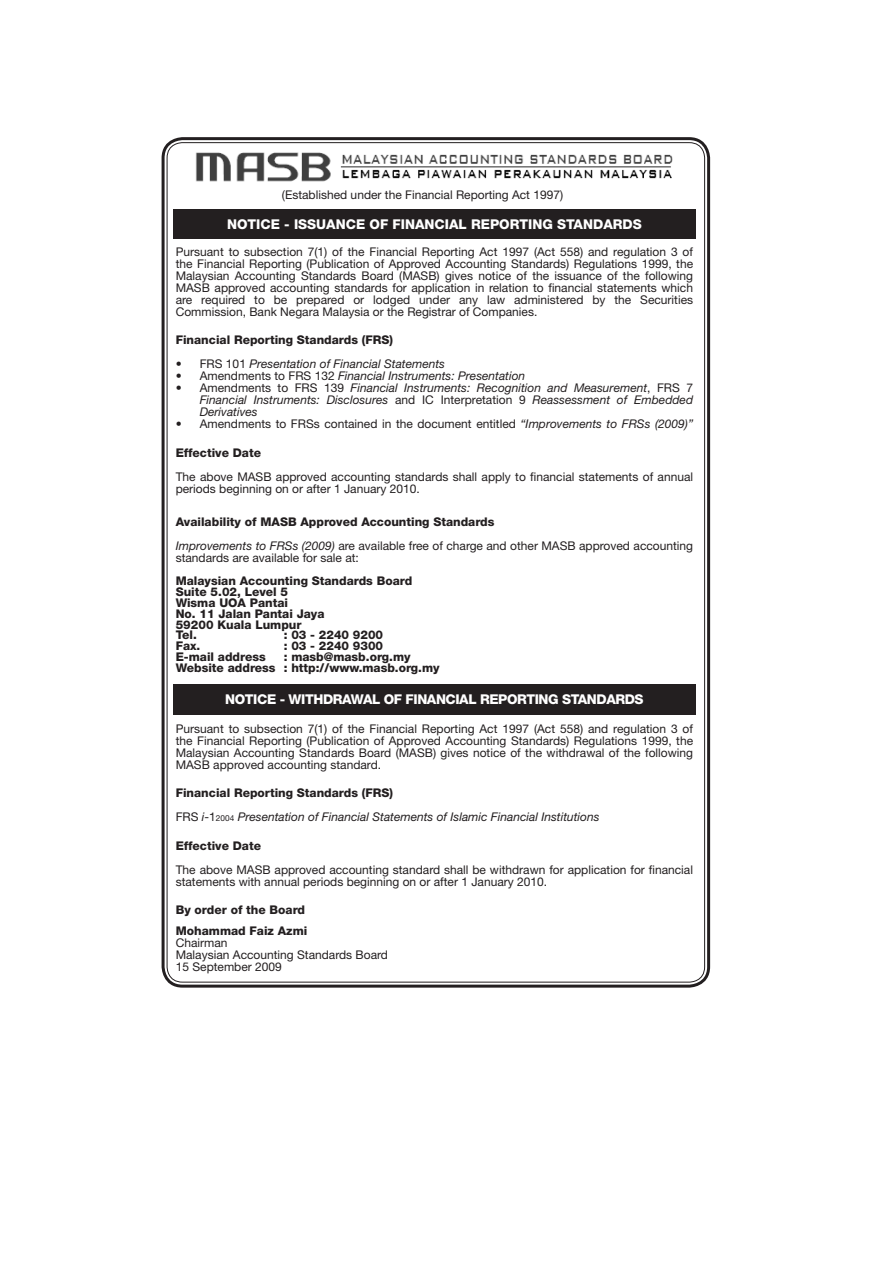
<style>
.page{position:relative;width:893px;height:1263px;background:#fff}
.page>*{position:absolute;margin:0;border:0;box-sizing:border-box;transform-origin:0 0}
.t1{font:800 13.5px "Helvetica Neue";letter-spacing:-.03em;color:#fff}
.t2{font:800 13.5px "Helvetica Neue";color:#fff}
.t3{font:12px/12px "Helvetica Neue";color:#231f20}
.t4{font:italic 12px/12px "Helvetica Neue";color:#231f20;text-align:justify}
.t5{font:800 12px/10.9px "Helvetica Neue";color:#231f20}
.s1{font-style:normal}
.s2{font-style:italic}
.s3{font-weight:800}
.s4{font-weight:800;font-style:normal}
.s5{font-style:normal;font-size:8.25px}
</style>
<div class="page">
<div style="left:162px;top:137px;width:548px;height:851px;border:3px solid #231f20;border-radius:20px"></div>
<img style="left:195px;top:152px;width:478px;height:30px">
<div style="left:173px;top:210px;width:523px;height:29px;background:#231f20"></div>
<div style="left:173px;top:684px;width:523px;height:30px;background:#231f20"></div>
<p class="t3" style="left:282px;top:188px;width:283px">(Established under the Financial Reporting Act 1997)</p>
<p class="t2" style="left:227px;top:216px;width:416px">NOTICE - ISSUANCE OF FINANCIAL REPORTING STANDARDS</p>
<p class="t3" style="left:176px;top:245px;width:519px;text-align:justify">Pursuant to subsection 7(1) of the Financial Reporting Act 1997 (Act 558) and regulation 3 of the Financial Reporting (Publication of Approved Accounting Standards) Regulations 1999, the Malaysian Accounting Standards Board (MASB) gives notice of the issuance of the following MASB approved accounting standards for application in relation to financial statements which are required to be prepared or lodged under any law administered by the Securities Commission, Bank Negara Malaysia or the Registrar of Companies.</p>
<p class="t5" style="left:176px;top:334px;width:219px">Financial Reporting Standards (FRS)</p>
<p class="t4" style="left:176px;top:358px;width:271px"><span class="s1">• FRS 101</span> Presentation of Financial Statements</p>
<p class="t4" style="left:176px;top:370px;width:351px"><span class="s1">• Amendments to FRS 132</span> Financial Instruments: Presentation</p>
<p class="t4" style="left:200px;top:382px;width:495px;text-indent:-24px"><span class="s1">• Amendments to FRS 139</span> Financial Instruments: Recognition and Measurement<span class="s1">, FRS 7<br></span>Financial Instruments: Disclosures <span class="s1">and IC Interpretation 9</span> Reassessment of Embedded Derivatives</p>
<p class="t3" style="left:176px;top:418px;width:519px">• Amendments to FRSs contained in the document entitled <span class="s2">“Improvements to FRSs (2009)”</span></p>
<p class="t5" style="left:176px;top:447px;width:87px">Effective Date</p>
<p class="t3" style="left:176px;top:470px;width:519px">The above MASB approved accounting standards shall apply to financial statements of annual periods beginning on or after 1 January 2010.</p>
<p class="t3" style="left:176px;top:509px;width:519px;line-height:24px"><span class="s3">Availability of MASB Approved Accounting Standards<br></span><span class="s2">Improvements to FRSs (2009)</span> are available free of charge and other MASB approved accounting</p>
<p class="t3" style="left:176px;top:551px;width:185px">standards are available for sale at:</p>
<p class="t5" style="left:176px;top:575px;width:238px">Malaysian Accounting Standards Board<br>Suite 5.02, Level 5<br>Wisma UOA Pantai<br>No. 11 Jalan Pantai Jaya<br>59200 Kuala Lumpur<br>Tel.</p>
<p class="t5" style="left:284px;top:630px;width:101px">: 03 - 2240 9200</p>
<p class="t5" style="left:176px;top:641px;width:26px">Fax.</p>
<p class="t5" style="left:284px;top:641px;width:101px">: 03 - 2240 9300</p>
<p class="t5" style="left:176px;top:652px;width:92px">E-mail address</p>
<p class="t5" style="left:176px;top:652px;width:265px;text-indent:108px">: masb@masb.org.my<br>Website address : http://www.masb.org.my</p>
<p class="t1" style="left:225px;top:691px;width:420px">NOTICE - WITHDRAWAL OF FINANCIAL REPORTING STANDARDS</p>
<p class="t3" style="left:176px;top:722px;width:519px;text-align:justify">Pursuant to subsection 7(1) of the Financial Reporting Act 1997 (Act 558) and regulation 3 of the Financial Reporting (Publication of Approved Accounting Standards) Regulations 1999, the Malaysian Accounting Standards Board (MASB) gives notice of the withdrawal of the following MASB approved accounting standard.</p>
<p class="t4" style="left:176px;top:781px;width:425px;line-height:24px"><span class="s4">Financial Reporting Standards (FRS)<br></span><span class="s1">FRS</span> i<span class="s1">-1</span><span class="s5">2004</span> Presentation of Financial Statements of Islamic Financial Institutions</p>
<p class="t5" style="left:176px;top:840px;width:87px">Effective Date</p>
<p class="t3" style="left:176px;top:863px;width:519px">The above MASB approved accounting standard shall be withdrawn for application for financial statements with annual periods beginning on or after 1 January 2010.</p>
<p class="t5" style="left:176px;top:899px;width:133px;line-height:21px">By order of the Board<br>Mohammad Faiz Azmi</p>
<p class="t3" style="left:176px;top:937px;width:214px">Chairman<br>Malaysian Accounting Standards Board<br>15 September 2009</p>
</div>
